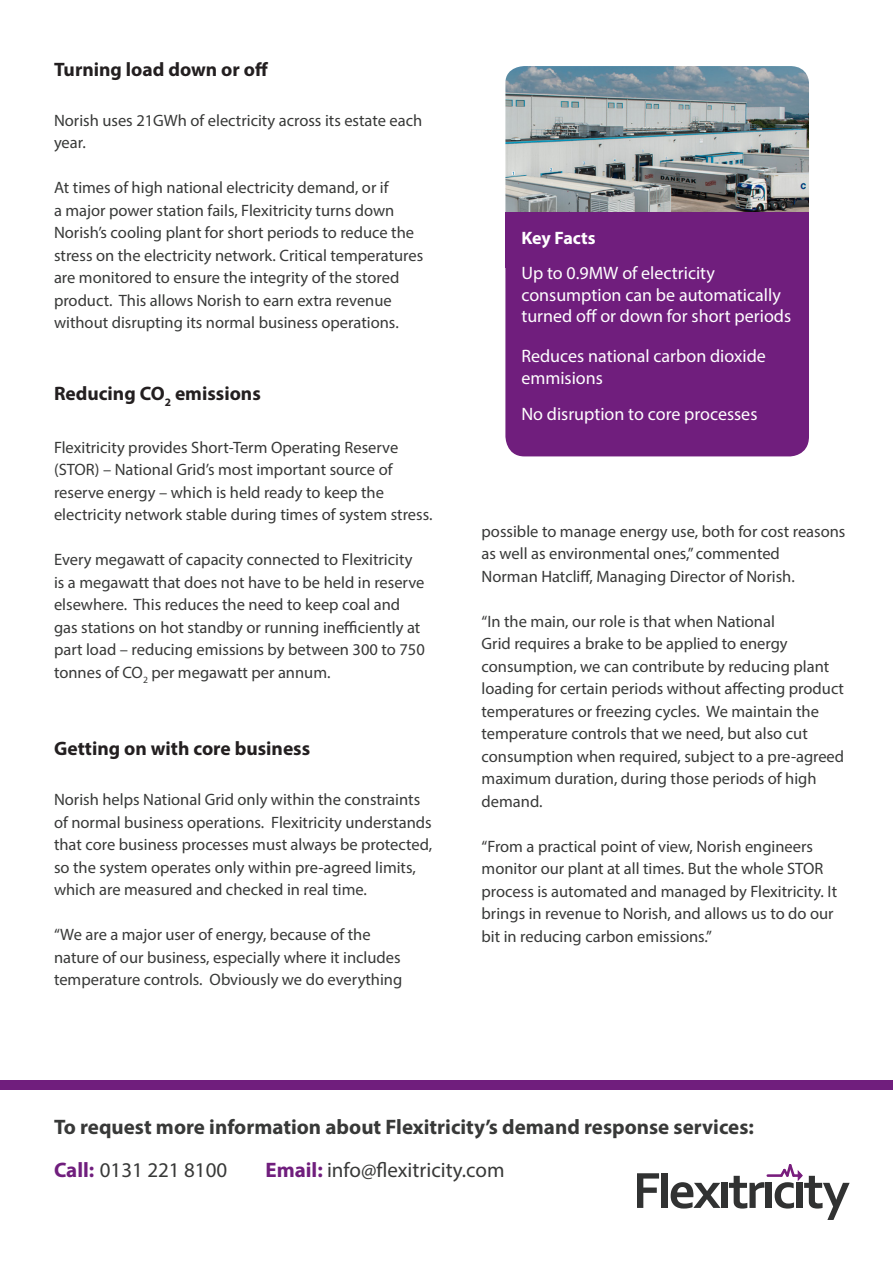
<style>
.page{position:relative;width:893px;height:1263px;background:#fff}
.page>*{position:absolute;margin:0;border:0;box-sizing:border-box;transform-origin:0 0}
.t1{font:700 21px "Myriad Pro";color:#383938}
.t2{font:21px "Myriad Pro";color:#383938}
.t3{font:700 19.5px "Myriad Pro";color:#231f20}
.t4{font:18px/21.6px "Myriad Pro";color:#fff}
.t5{font:700 18px "Myriad Pro";letter-spacing:-.005em;color:#fff}
.t6{font:16.5px/22.5px "Myriad Pro";color:#383938}
.s1{font-weight:700;color:#701e7d}
</style>
<div class="page">
<div style="left:0;top:1080px;width:893px;height:10px;background:#701e7d"></div>
<img style="left:505px;top:66px;width:304px;height:146px">
<div style="left:505px;top:212px;width:304px;height:56px;background:#701e7d"></div>
<div style="left:505px;top:220px;width:304px;height:236px;background:#701e7d;border-radius:20px"></div>
<svg style="left:637px;top:1173px;width:22px;height:35px"></svg>
<div style="left:661px;top:1173px;width:7px;height:35px;background:#313232"></div>
<svg style="left:671px;top:1182px;width:49px;height:26px"></svg>
<div style="left:722px;top:1183px;width:6px;height:25px;background:#313232"></div>
<svg style="left:729px;top:1164px;width:121px;height:55px"></svg>
<p class="t3" style="left:54px;top:57px;width:216px">Turning load down or off</p>
<p class="t6" style="left:54px;top:109px;width:370px">Norish uses 21GWh of electricity across its estate each year.</p>
<p class="t6" style="left:54px;top:176px;width:371px">At times of high national electricity demand, or if<br>a major power station fails, Flexitricity turns down Norish’s cooling plant for short periods to reduce the stress on the electricity network. Critical temperatures are monitored to ensure the integrity of the stored product. This allows Norish to earn extra revenue without disrupting its normal business operations.</p>
<p class="t3" style="left:54px;top:380px;width:208px">Reducing CO<sub>2</sub> emissions</p>
<p class="t6" style="left:54px;top:436px;width:380px">Flexitricity provides Short-Term Operating Reserve (STOR) – National Grid’s most important source of reserve energy – which is held ready to keep the electricity network stable during times of system stress.</p>
<p class="t6" style="left:54px;top:548px;width:372px">Every megawatt of capacity connected to Flexitricity is a megawatt that does not have to be held in reserve elsewhere. This reduces the need to keep coal and gas stations on hot standby or running inefficiently at part load – reducing emissions by between 300 to 750 tonnes of CO<sub>2</sub> per megawatt per annum.</p>
<p class="t3" style="left:54px;top:736px;width:258px">Getting on with core business</p>
<p class="t6" style="left:54px;top:788px;width:380px">Norish helps National Grid only within the constraints of normal business operations. Flexitricity understands that core business processes must always be protected, so the system operates only within pre-agreed limits, which are measured and checked in real time.</p>
<p class="t6" style="left:54px;top:923px;width:350px">“We are a major user of energy, because of the nature of our business, especially where it includes temperature controls. Obviously we do everything</p>
<p class="t5" style="left:521px;top:226px;width:76px">Key Facts</p>
<p class="t4" style="left:521px;top:262px;width:195px">Up to 0.9MW of electricity</p>
<p class="t4" style="left:521px;top:284px;width:271px">consumption can be automatically turned off or down for short periods</p>
<p class="t4" style="left:521px;top:345px;width:246px">Reduces national carbon dioxide emmisions</p>
<p class="t4" style="left:521px;top:403px;width:238px">No disruption to core processes</p>
<p class="t6" style="left:482px;top:520px;width:365px">possible to manage energy use, both for cost reasons as well as environmental ones,” commented</p>
<p class="t6" style="left:482px;top:565px;width:315px">Norman Hatcliff, Managing Director of Norish.</p>
<p class="t6" style="left:482px;top:610px;width:364px">“In the main, our role is that when National<br>Grid requires a brake to be applied to energy consumption, we can contribute by reducing plant loading for certain periods without affecting product temperatures or freezing cycles. We maintain the</p>
<p class="t6" style="left:482px;top:722px;width:364px">temperature controls that we need, but also cut consumption when required, subject to a pre-agreed</p>
<p class="t6" style="left:482px;top:767px;width:337px">maximum duration, during those periods of high demand.</p>
<p class="t6" style="left:482px;top:835px;width:357px">“From a practical point of view, Norish engineers monitor our plant at all times. But the whole STOR process is automated and managed by Flexitricity. It brings in revenue to Norish, and allows us to do our bit in reducing carbon emissions.”</p>
<p class="t1" style="left:54px;top:1113px;width:701px">To request more information about Flexitricity’s demand response services:</p>
<p class="t2" style="left:54px;top:1157px;width:175px"><span class="s1">Call:</span> 0131 221 8100</p>
<p class="t2" style="left:265px;top:1157px;width:241px"><span class="s1">Email:</span> info@flexitricity.com</p>
</div>
